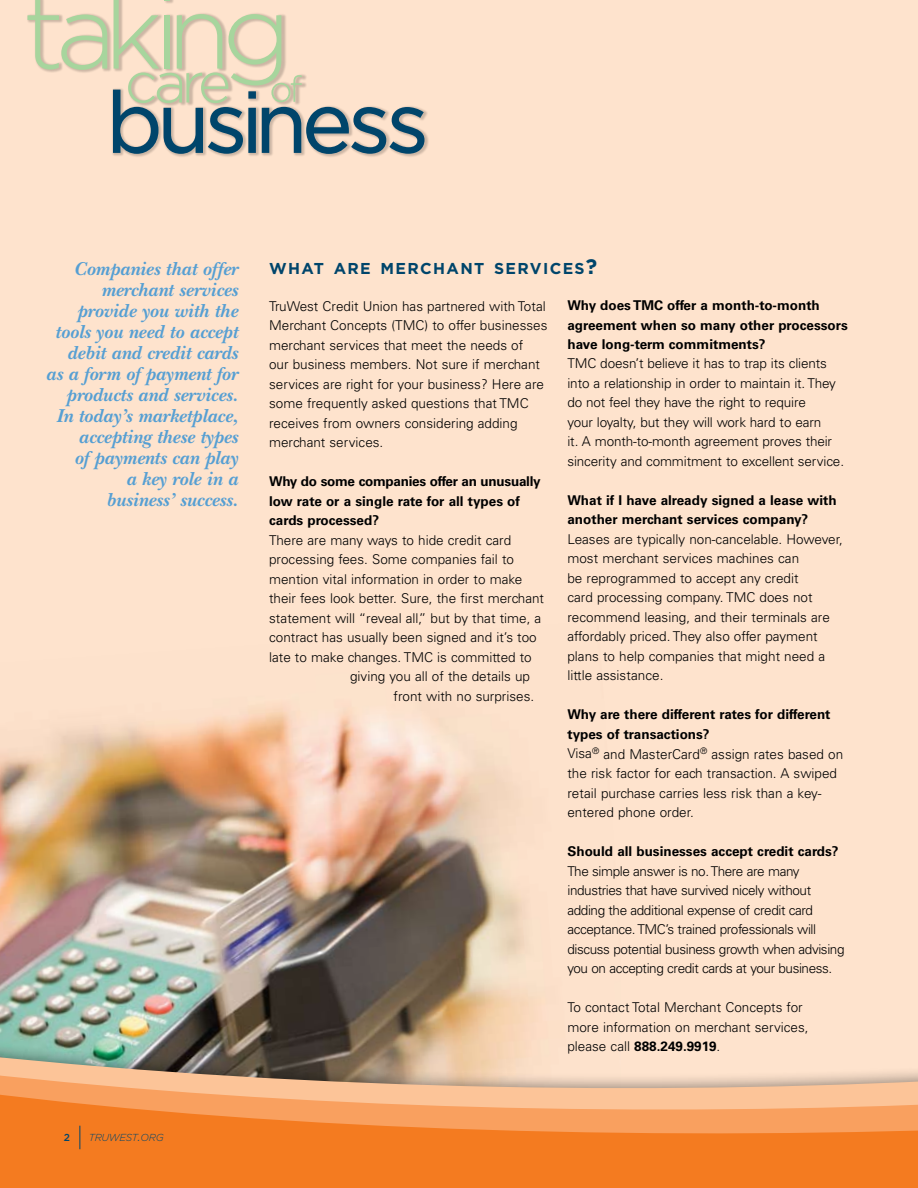
<style>
.page{position:relative;width:918px;height:1188px;background:#fee3cd}
.page>*{position:absolute;margin:0;border:0;box-sizing:border-box;transform-origin:0 0}
.t1{font:italic 700 19.5px/21px "New Baskerville";color:#569fd3;text-align:right}
.t2{font:700 15.75px "Gotham";letter-spacing:.085em;color:#00456b}
.t3{font:300 13.5px/19.5px "Univers";color:#000}
.t4{font:300 13.5px/19.5px "Univers";letter-spacing:-.03em;color:#000}
.t5{font:700 13.5px/19.5px "Univers";color:#000}
.t6{font:700 13.5px/19.5px "Univers";letter-spacing:-.02em;color:#000}
.t7{font:italic 300 10.2px "Gotham";letter-spacing:-.025em;color:#00456b}
.t8{font:500 10.2px "Gotham";color:#00456b}
.s1{font-size:21px}
.s2{font-weight:700}
.s3{font-size:13.5px}
</style>
<div class="page">
<img style="left:0;top:705px;width:525px;height:237px">
<svg style="left:27px;top:0;width:80px;height:70px"></svg>
<svg style="left:113px;top:0;width:312px;height:154px"></svg>
<div style="left:164px;top:15px;width:5px;height:54px;background:#a7d59d"></div>
<div style="left:0;top:942px;width:918px;height:246px;background:#000;opacity:.39"></div>
<svg style="left:0;top:960px;width:918px;height:32px"></svg>
<img style="left:0;top:992px;width:918px;height:31px">
<svg style="left:0;top:1023px;width:918px;height:165px;background:#e39b62"></svg>
<svg style="left:80px;top:1126px;width:1px;height:23px"></svg>
<p class="t1" style="left:46px;top:258px;width:194px">Companies that offer merchant services provide you with the tools you need to accept debit and credit cards as a form of payment for products and services.<br>In today’s marketplace, accepting these types<br>of payments can play<br>a key role in a<br>business’ success.</p>
<p class="t2" style="left:269px;top:259px;width:330px">WHAT ARE MERCHANT SERVICES<span class="s1">?</span></p>
<p class="t5" style="left:567px;top:296px;width:282px">Why does TMC offer a month-to-month agreement when so many other processors have long-term commitments?</p>
<p class="t3" style="left:567px;top:354px;width:278px">TMC doesn’t believe it has to trap its clients into a relationship in order to maintain it. They do not feel they have the right to require<br>your loyalty, but they will work hard to earn<br>it. A month-to-month agreement proves their sincerity and commitment to excellent service.</p>
<p class="t5" style="left:567px;top:491px;width:271px">What if I have already signed a lease with another merchant services company?</p>
<p class="t3" style="left:567px;top:529px;width:277px">Leases are typically non-cancelable. However, most merchant services machines can<br>be reprogrammed to accept any credit<br>card processing company. TMC does not recommend leasing, and their terminals are affordably priced. They also offer payment plans to help companies that might need a little assistance.</p>
<p class="t3" style="left:567px;top:705px;width:277px"><span class="s2">Why are there different rates for different types of transactions?<br></span>Visa<sup>®</sup> and MasterCard<sup>®</sup> assign rates based on the risk factor for each transaction. A swiped retail purchase carries less risk than a key&shy;entered phone order.</p>
<p class="t5" style="left:567px;top:842px;width:273px">Should all businesses accept credit cards?</p>
<p class="t4" style="left:567px;top:861px;width:279px">The simple answer is no. There are many industries that have survived nicely without adding the additional expense of credit card acceptance. TMC’s trained professionals will discuss potential business growth when advising you on accepting credit cards at your business.</p>
<p class="t3" style="left:567px;top:998px;width:243px">To contact Total Merchant Concepts for more information on merchant services, please call <span class="s2">888.249.9919</span>.</p>
<p class="t3" style="left:269px;top:296px;width:280px">TruWest Credit Union has partnered with Total Merchant Concepts (TMC) to offer businesses merchant services that meet the needs of<br>our business members. Not sure if merchant services are right for your business? Here are some frequently asked questions that TMC receives from owners considering adding merchant services.</p>
<p class="t6" style="left:269px;top:472px;width:273px">Why do some companies offer an unusually low rate or a single rate for all types of cards processed?</p>
<p class="t3" style="left:269px;top:530px;width:244px">There are many ways to hide credit card</p>
<p class="t3" style="left:269px;top:550px;width:246px">processing fees. Some companies fail to</p>
<p class="t3" style="left:269px;top:569px;width:255px">mention vital information in order to make</p>
<p class="t3" style="left:269px;top:589px;width:277px">their fees look better. Sure, the first merchant</p>
<p class="t3" style="left:269px;top:608px;width:274px">statement will “reveal all,” but by that time, a</p>
<p class="t3" style="left:269px;top:628px;width:269px">contract has usually been signed and it’s too</p>
<p class="t3" style="left:269px;top:647px;width:264px">late to make changes. TMC is committed to</p>
<p class="t3" style="left:350px;top:667px;width:182px">giving you all of the details up</p>
<p class="t3" style="left:394px;top:686px;width:142px">front with no surprises.</p>
<p class="t8" style="left:64px;top:1132px;width:8px">2</p>
<p class="t7" style="left:89px;top:1132px;width:76px">TRUWEST<span class="s3">.</span>ORG</p>
</div>
